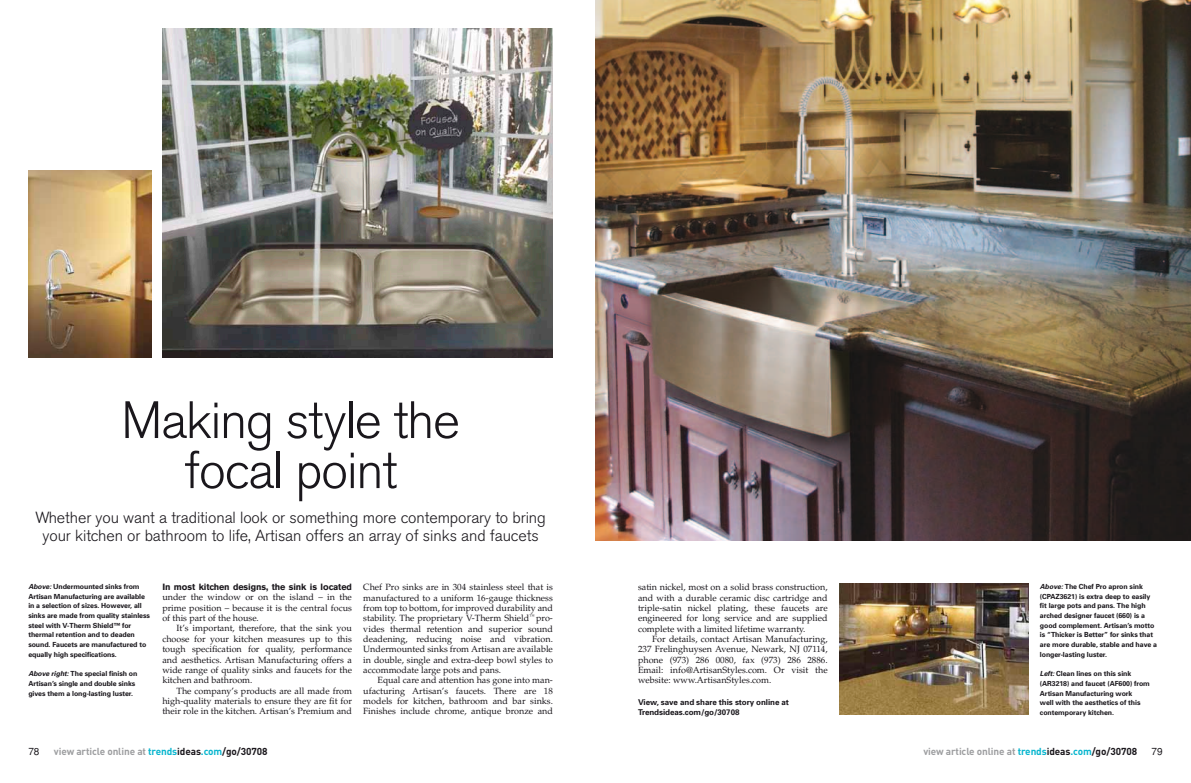
<style>
.page{position:relative;width:1191px;height:783px;background:#fff}
.page>*{position:absolute;margin:0;border:0;box-sizing:border-box;transform-origin:0 0}
.t1{font:300 52px/50px "Akzidenz Grotesk BE";letter-spacing:-.025em;color:#1a171c;text-align:center}
.t2{font:300 16px/18px "Akzidenz Grotesk BE";letter-spacing:-.005em;color:#1a171c;text-align:center}
.t3{font:700 10px "DIN";letter-spacing:-.01em;color:#9d9ea0}
.t4{font:10px "Helvetica";color:#1a171c}
.t5{font:9px/10.4px "Palatino";color:#1a171c;text-align:justify}
.t6{font:700 9px "Akzidenz Grotesk BE";letter-spacing:-.01em;color:#1a171c}
.t7{font:700 8px/10px "Univers";letter-spacing:-.01em;color:#1a171c}
.t8{font:700 7px/9.7px "Univers";letter-spacing:-.01em;color:#1a171c}
.s1{font-style:italic}
.s2{color:#06b5ce}
.s3{color:#1a171c}
</style>
<div class="page">
<img style="left:162px;top:28px;width:391px;height:329px">
<img style="left:595px;top:0;width:596px;height:540px">
<img style="left:28px;top:170px;width:123px;height:187px">
<img style="left:839px;top:583px;width:189px;height:131px">
<h1 class="t1" style="left:121px;top:396px;width:340px">Making style the focal point</h1>
<h2 class="t2" style="left:35px;top:508px;width:512px">Whether you want a traditional look or something more contemporary to bring your kitchen or bathroom to life, Artisan offers an array of sinks and faucets</h2>
<p class="t8" style="left:28px;top:581px;width:123px"><span class="s1">Above:</span> Undermounted sinks from Artisan Manufacturing are available in a selection of sizes. However, all sinks are made from quality stainless steel with V-Therm Shield™ for thermal retention and to deaden sound. Faucets are manufactured to equally high specifications.</p>
<p class="t8" style="left:28px;top:668px;width:111px"><span class="s1">Above right:</span> The special finish on<br>Artisan’s single and double sinks gives them a long-lasting luster.</p>
<p class="t5" style="left:363px;top:582px;width:191px">Chef Pro sinks are in 304 stainless steel that is manufactured to a uniform 16-gauge thickness from top to bottom, for improved durability and stability. The proprietary V-Therm Shield<sup>™</sup> pro&shy;vides thermal retention and superior sound deadening, reducing noise and vibration.<br>Undermounted sinks from Artisan are available in double, single and extra-deep bowl styles to accommodate large pots and pans.</p>
<p class="t5" style="left:363px;top:675px;width:191px;text-indent:14px">Equal care and attention has gone into man&shy;ufacturing Artisan’s faucets. There are 18 models for kitchen, bathroom and bar sinks.<br>Finishes include chrome, antique bronze and</p>
<p class="t6" style="left:162px;top:581px;width:191px">In most kitchen designs, the sink is located</p>
<p class="t5" style="left:162px;top:592px;width:191px">under the window or on the island – in the prime position – because it is the central focus of this part of the house.</p>
<p class="t5" style="left:162px;top:623px;width:191px;text-indent:14px">It’s important, therefore, that the sink you choose for your kitchen measures up to this tough specification for quality, performance and aesthetics. Artisan Manufacturing offers a wide range of quality sinks and faucets for the kitchen and bathroom.</p>
<p class="t5" style="left:162px;top:685px;width:191px;text-indent:14px">The company’s products are all made from high-quality materials to ensure they are fit for their role in the kitchen. Artisan’s Premium and</p>
<p class="t5" style="left:638px;top:582px;width:191px">satin nickel, most on a solid brass construction, and with a durable ceramic disc cartridge and triple-satin nickel plating, these faucets are engineered for long service and are supplied complete with a limited lifetime warranty.</p>
<p class="t5" style="left:638px;top:633px;width:191px;text-indent:14px">For details, contact Artisan Manufacturing, 237 Frelinghuysen Avenue, Newark, NJ 07114, phone (973) 286 0080, fax (973) 286 2886.<br>Email: info@ArtisanStyles.com. Or visit the website: www.ArtisanStyles.com.</p>
<p class="t7" style="left:638px;top:696px;width:152px">View, save and share this story online at<br>Trendsideas.com/go/30708</p>
<p class="t8" style="left:1040px;top:581px;width:119px"><span class="s1">Above:</span> The Chef Pro apron sink (CPAZ3621) is extra deep to easily fit large pots and pans. The high arched designer faucet (660) is a good complement. Artisan’s motto is “Thicker is Better” for sinks that are more durable, stable and have a longer-lasting luster.</p>
<p class="t8" style="left:1040px;top:668px;width:111px"><span class="s1">Left:</span> Clean lines on this sink (AR3218) and faucet (AF600) from<br>Artisan Manufacturing work<br>well with the aesthetics of this contemporary kitchen.</p>
<p class="t4" style="left:28px;top:745px;width:13px">78</p>
<p class="t3" style="left:54px;top:744px;width:215px">view article online at <span class="s2">trends</span><span class="s3">ideas</span><span class="s2">.com</span><span class="s3">/go/30708</span></p>
<p class="t3" style="left:923px;top:744px;width:215px">view article online at <span class="s2">trends</span><span class="s3">ideas</span><span class="s2">.com</span><span class="s3">/go/30708</span></p>
<p class="t4" style="left:1151px;top:744px;width:13px">79</p>
</div>
